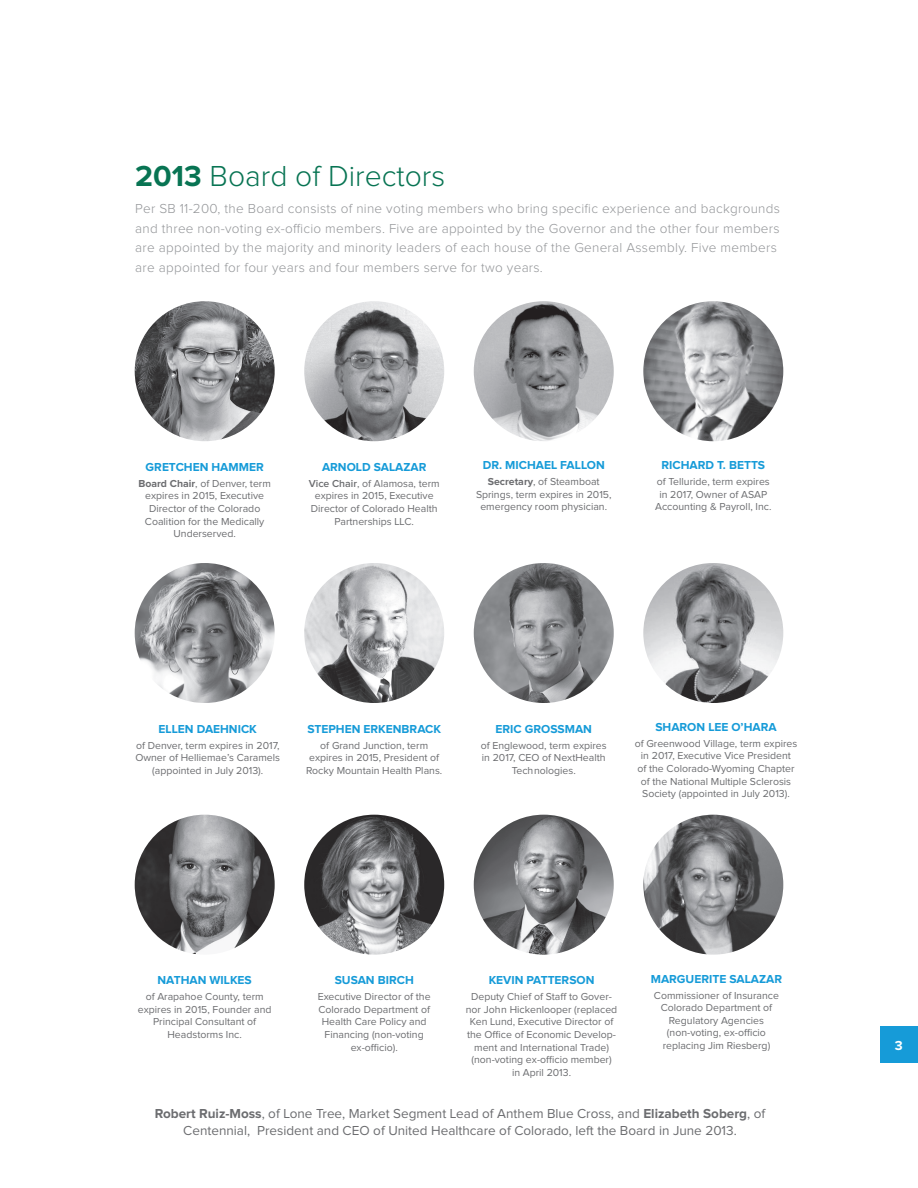
<style>
.page{position:relative;width:918px;height:1188px;background:#fff}
.page>*{position:absolute;margin:0;border:0;box-sizing:border-box;transform-origin:0 0}
.t1{font:300 30px "Proxima Nova";color:#087453}
.t2{font:300 13.5px/19.5px "Proxima Nova";letter-spacing:.02em;color:#939598}
.t3{font:13.5px/16.2px "Proxima Nova";color:#6c6d70;text-align:center}
.t4{font:300 13.5px "Proxima Nova";color:#636366}
.t5{font:700 13.5px "Proxima Nova";color:#fff}
.t6{font:700 12px "Proxima Nova";color:#169bd8}
.t7{font:10.5px/12.6px "Proxima Nova";color:#6c6d70;text-align:center}
.s1{font-weight:700}
.s2{font-weight:600}
</style>
<div class="page">
<div style="left:880px;top:1026px;width:38px;height:37px;background:#169bd8"></div>
<img style="left:135px;top:301px;width:140px;height:140px;border-radius:70px">
<img style="left:135px;top:563px;width:140px;height:140px;border-radius:70px">
<img style="left:135px;top:815px;width:140px;height:140px;border-radius:70px">
<img style="left:304px;top:301px;width:140px;height:140px;border-radius:70px">
<img style="left:304px;top:563px;width:140px;height:140px;border-radius:70px">
<img style="left:304px;top:815px;width:140px;height:140px;border-radius:70px">
<img style="left:643px;top:301px;width:140px;height:140px;border-radius:70px">
<img style="left:474px;top:563px;width:140px;height:140px;border-radius:70px">
<img style="left:474px;top:815px;width:140px;height:140px;border-radius:70px">
<img style="left:643px;top:563px;width:140px;height:140px;border-radius:70px">
<img style="left:643px;top:815px;width:140px;height:140px;border-radius:70px">
<img style="left:474px;top:301px;width:140px;height:140px;border-radius:70px">
<h1 class="t1" style="left:135px;top:162px;width:311px"><span class="s1">2013</span> Board of Directors</h1>
<p class="t2" style="left:135px;top:199px;width:646px">Per SB 11-200, the Board consists of nine voting members who bring specific experience and backgrounds and three non-voting ex-officio members. Five are appointed by the Governor and the other four members are appointed by the majority and minority leaders of each house of the General Assembly. Five members are appointed for four years and four members serve for two years.</p>
<p class="t6" style="left:146px;top:462px;width:120px">GRETCHEN HAMM ER</p>
<p class="t7" style="left:138px;top:478px;width:134px"><span class="s1">BOARD CHAIR</span>, of Denver, term expires in 2015, Executive<br>Director of the Colorado<br>Coalition for the Medically<br>Underserved.</p>
<p class="t6" style="left:322px;top:462px;width:106px">ARNOLD SALAZAR</p>
<p class="t7" style="left:309px;top:478px;width:132px"><span class="s2">Vice Chair</span>, of Alamosa, term expires in 2015, Executive<br>Director of Colorado Health<br>Partnerships LLC.</p>
<p class="t6" style="left:483px;top:460px;width:124px">DR. MICHAEL FALLON</p>
<p class="t7" style="left:476px;top:476px;width:137px"><span class="s1">SECRETARY</span>, of Steamboat<br>Springs, term expires in 2015, emergency room physician.</p>
<p class="t6" style="left:661px;top:460px;width:91px">RICHARD T. BETTS</p>
<p class="t7" style="left:655px;top:476px;width:118px">of Telluride, term expires in 2017, Owner of ASAP<br>Accounting &amp; Payroll, Inc.</p>
<p class="t6" style="left:159px;top:723px;width:100px">ELLEN DAEHNICK</p>
<p class="t7" style="left:135px;top:739px;width:146px">of Denver, term expires in 2017,<br>Owner of Helliemae’s Caramels (appointed in July 2013).</p>
<p class="t6" style="left:307px;top:723px;width:135px">STEPHEN ERKENBRACK</p>
<p class="t7" style="left:306px;top:739px;width:138px">of Grand Junction, term expires in 2015, President of<br>Rocky Mountain Health Plans.</p>
<p class="t6" style="left:496px;top:723px;width:64px">ERIC GROSSM</p>
<p class="t6" style="left:575px;top:723px;width:18px">AN</p>
<p class="t7" style="left:481px;top:739px;width:127px">of Englewood, term expires in 2017, CEO of NextHealth<br>Tech nologies.</p>
<p class="t6" style="left:655px;top:722px;width:123px">SHARON LEE O’HARA</p>
<p class="t7" style="left:635px;top:738px;width:164px">of Greenwood Village, term expires in 2017, Executive Vice President<br>of the Colorado-Wyoming Chapter of the National Multiple Sclerosis Society (appointed in July 2013).</p>
<p class="t6" style="left:158px;top:975px;width:94px">NATHAN WILKES</p>
<p class="t7" style="left:138px;top:991px;width:135px">of Arapahoe County, term expires in 2015, Founder and<br>Principal Consultant of<br>Headstorms Inc.</p>
<p class="t6" style="left:335px;top:975px;width:81px">SUSAN BIRCH</p>
<p class="t7" style="left:318px;top:991px;width:114px">Executive Director of the<br>Colorado Department of<br>Health Care Policy and<br>Financing (non-voting ex-officio).</p>
<p class="t6" style="left:489px;top:975px;width:107px">KEVIN PATTERSON</p>
<p class="t7" style="left:466px;top:991px;width:153px">Deputy Chief of Staff to Gover&shy;nor Joh n Hickenlooper (replaced<br>Ken Lund, Executive Director of the Office of Economic Develop&shy;ment and International Trade) (non-voting ex-officio member)<br>in April 2013.</p>
<p class="t6" style="left:651px;top:973px;width:133px">MARGUERITE SALAZAR</p>
<p class="t7" style="left:654px;top:989px;width:127px">Commissioner of Insurance<br>Colorado Department of<br>Regulatory Agencies (non-voting, ex-officio replacing Jim Riesberg)</p>
<p class="t3" style="left:155px;top:1106px;width:612px"><span class="s1">ROBERT RUIZ-MOSS</span>, of Lone Tree, Market Segment Lead of Anthem Blue Cross, and <span class="s1">ELIZABETH SOBERG</span>, of<br>Centennial, President and CEO of United Healthcare of Colorado, left the Board in June 2013.</p>
<p class="t4" style="left:429px;top:1129px;width:115px">2013 Annual Report</p>
<p class="t5" style="left:895px;top:1039px;width:9px">3</p>
</div>
